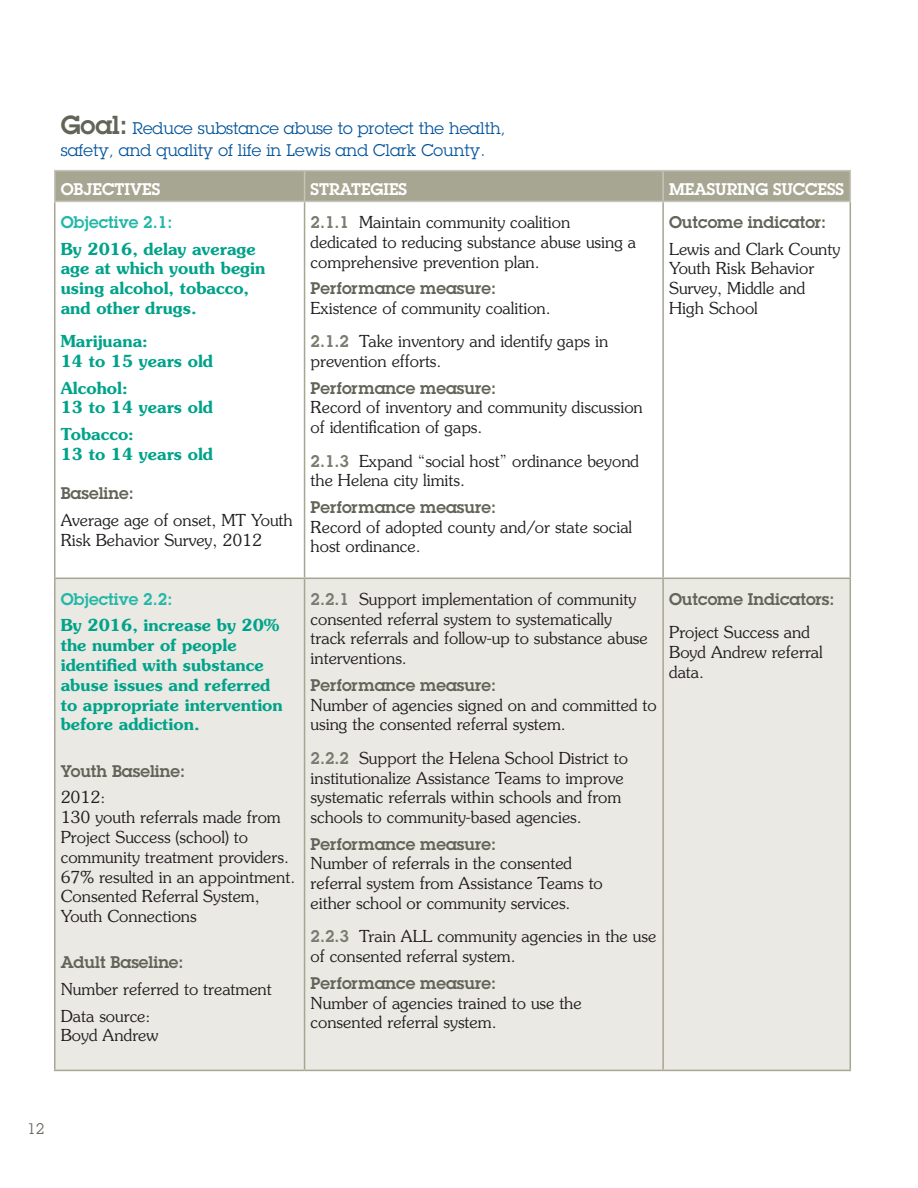
<style>
.page{position:relative;width:918px;height:1188px;background:#fff}
.page>*{position:absolute;margin:0;border:0;box-sizing:border-box;transform-origin:0 0}
.Body{font:300 16.5px/19.8px "Souvenir";color:#231f20}
.Bullets{font:300 16.5px/19.8px "Souvenir";color:#231f20}
.Body-2{font:600 16.5px/19.8px "Souvenir";color:#00a38a}
.Body-3{font:600 16.5px "Lubalin Graph";color:#626458}
.Body-4{font:16.5px/22.5px "Lubalin Graph";color:#01529a}
.Body-5{font:600 16.5px "Lubalin Graph";color:#fff}
.Body-6{font:600 16.5px "Lubalin Graph";color:#22b8a7}
.t1{font:15px "Lubalin Graph";color:#626458}
.s1{font-weight:600;font-size:25.5px;color:#626458}
.s2{font-family:"Lubalin Graph";font-weight:600;color:#7b7b71}
</style>
<div class="page">
<div style="left:56px;top:171px;width:794px;height:30px;background:#a7a693"></div>
<div style="left:56px;top:579px;width:794px;height:491px;background:#eae9e4"></div>
<hr style="left:54px;top:202px;width:2px;height:376px;background:#a7a693">
<hr style="left:304px;top:202px;width:1px;height:376px;background:#a7a693">
<hr style="left:662px;top:202px;width:2px;height:376px;background:#a7a693">
<hr style="left:850px;top:202px;width:1px;height:376px;background:#a7a693">
<hr style="left:54px;top:578px;width:251px;height:1px;background:#a7a693">
<hr style="left:54px;top:579px;width:2px;height:491px;background:#a7a693">
<hr style="left:305px;top:578px;width:358px;height:1px;background:#a7a693">
<hr style="left:304px;top:579px;width:1px;height:491px;background:#a7a693">
<hr style="left:663px;top:578px;width:188px;height:1px;background:#a7a693">
<hr style="left:662px;top:579px;width:2px;height:491px;background:#a7a693">
<hr style="left:850px;top:579px;width:1px;height:491px;background:#a7a693">
<hr style="left:54px;top:1070px;width:251px;height:1px;background:#a7a693">
<hr style="left:305px;top:1070px;width:358px;height:1px;background:#a7a693">
<hr style="left:663px;top:1070px;width:188px;height:1px;background:#a7a693">
<hr style="left:54px;top:170px;width:251px;height:1px;background:#c6c4b8">
<hr style="left:54px;top:171px;width:2px;height:30px;background:#c6c4b8">
<hr style="left:305px;top:170px;width:358px;height:1px;background:#c6c4b8">
<hr style="left:304px;top:171px;width:1px;height:30px;background:#c6c4b8">
<hr style="left:663px;top:170px;width:188px;height:1px;background:#c6c4b8">
<hr style="left:662px;top:171px;width:2px;height:30px;background:#c6c4b8">
<hr style="left:850px;top:171px;width:1px;height:30px;background:#c6c4b8">
<hr style="left:54px;top:201px;width:251px;height:1px;background:#c6c4b8">
<hr style="left:305px;top:201px;width:358px;height:1px;background:#c6c4b8">
<hr style="left:663px;top:201px;width:188px;height:1px;background:#c6c4b8">
<p class="Body-4" style="left:61px;top:117px;width:446px"><span class="s1">Goal:</span> Reduce substance abuse to protect the health, safety, and quality of life in Lewis and Clark County.</p>
<p class="Body-5" style="left:61px;top:179px;width:101px">OBJECTIVES</p>
<p class="Body-5" style="left:311px;top:179px;width:98px">STRATEGIES</p>
<p class="Body-5" style="left:669px;top:179px;width:176px">MEASURING SUCCESS</p>
<p class="Body-6" style="left:61px;top:211px;width:113px">Objective 2.1:</p>
<p class="Body-2" style="left:61px;top:239px;width:206px">By 2016, delay average age at which youth begin using alcohol, tobacco, and other drugs.</p>
<p class="Body-2" style="left:61px;top:332px;width:154px">Marijuana:<br>14 to 15 years old</p>
<p class="Body-2" style="left:61px;top:378px;width:154px">Alcohol:<br>13 to 14 years old</p>
<p class="Body-2" style="left:61px;top:424px;width:154px">Tobacco:<br>13 to 14 years old</p>
<p class="Body-3" style="left:61px;top:483px;width:74px">Baseline:</p>
<p class="Body" style="left:61px;top:510px;width:234px">Average age of onset, MT Youth<br>Risk Behavior Survey, 2012</p>
<p class="Body" style="left:311px;top:212px;width:327px"><span class="s2">2.1.1</span> Maintain community coalition dedicated to reducing substance abuse using a comprehensive prevention plan.</p>
<p class="Body-3" style="left:311px;top:277px;width:187px">Performance measure:</p>
<p class="Body" style="left:311px;top:298px;width:242px">Existence of community coalition.</p>
<p class="Body" style="left:311px;top:332px;width:299px"><span class="s2">2.1.2</span> Take inventory and identify gaps in prevention efforts.</p>
<p class="Body-3" style="left:311px;top:377px;width:187px">Performance measure:</p>
<p class="Body" style="left:311px;top:398px;width:334px">Record of inventory and community discussion of identification of gaps.</p>
<p class="Body" style="left:311px;top:451px;width:330px"><span class="s2">2.1.3</span> Expand “social host” ordinance beyond the Helena city limits.</p>
<p class="Body-3" style="left:311px;top:496px;width:187px">Performance measure:</p>
<p class="Body" style="left:311px;top:517px;width:323px">Record of adopted county and/or state social host ordinance.</p>
<p class="Body-3" style="left:669px;top:211px;width:159px">Outcome indicator:</p>
<p class="Bullets" style="left:669px;top:239px;width:173px">Lewis and Clark County<br>Youth Risk Behavior<br>Survey, Middle and<br>High School</p>
<p class="Body-6" style="left:61px;top:588px;width:113px">Objective 2.2:</p>
<p class="Body-2" style="left:61px;top:616px;width:224px">By 2016, increase by 20% the number of people identified with substance abuse issues and referred to appropriate intervention before addiction.</p>
<p class="Body-3" style="left:61px;top:760px;width:126px">Youth Baseline:</p>
<p class="Body" style="left:61px;top:788px;width:46px">2012:</p>
<p class="Bullets" style="left:61px;top:807px;width:236px">130 youth referrals made from<br>Project Success (school) to community treatment providers.<br>67% resulted in an appointment.<br>Consented Referral System,<br>Youth Connections</p>
<p class="Body-3" style="left:61px;top:952px;width:124px">Adult Baseline:</p>
<p class="Bullets" style="left:61px;top:979px;width:213px">Number referred to treatment</p>
<p class="Bullets" style="left:61px;top:1006px;width:99px">Data source:<br>Boyd Andrew</p>
<p class="Body" style="left:311px;top:589px;width:339px"><span class="s2">2.2.1</span> Support implementation of community consented referral system to systematically track referrals and follow-up to substance abuse interventions.</p>
<p class="Body-3" style="left:311px;top:674px;width:187px">Performance measure:</p>
<p class="Body" style="left:311px;top:695px;width:348px">Number of agencies signed on and committed to using the consented referral system.</p>
<p class="Body" style="left:311px;top:748px;width:319px"><span class="s2">2.2.2</span> Support the Helena School District to institutionalize Assistance Teams to improve systematic referrals within schools and from schools to community-based agencies.</p>
<p class="Body-3" style="left:311px;top:833px;width:187px">Performance measure:</p>
<p class="Body" style="left:311px;top:854px;width:294px">Number of referrals in the consented referral system from Assistance Teams to either school or community services.</p>
<p class="Body" style="left:311px;top:927px;width:347px"><span class="s2">2.2.3</span> Train ALL community agencies in the use of consented referral system.</p>
<p class="Body-3" style="left:311px;top:972px;width:187px">Performance measure:</p>
<p class="Body" style="left:311px;top:993px;width:273px">Number of agencies trained to use the consented referral system.</p>
<p class="Body-3" style="left:669px;top:588px;width:167px">Outcome Indicators:</p>
<p class="Bullets" style="left:669px;top:622px;width:155px">Project Success and<br>Boyd Andrew referral data.</p>
<p class="t1" style="left:27px;top:1119px;width:19px">12</p>
</div>
